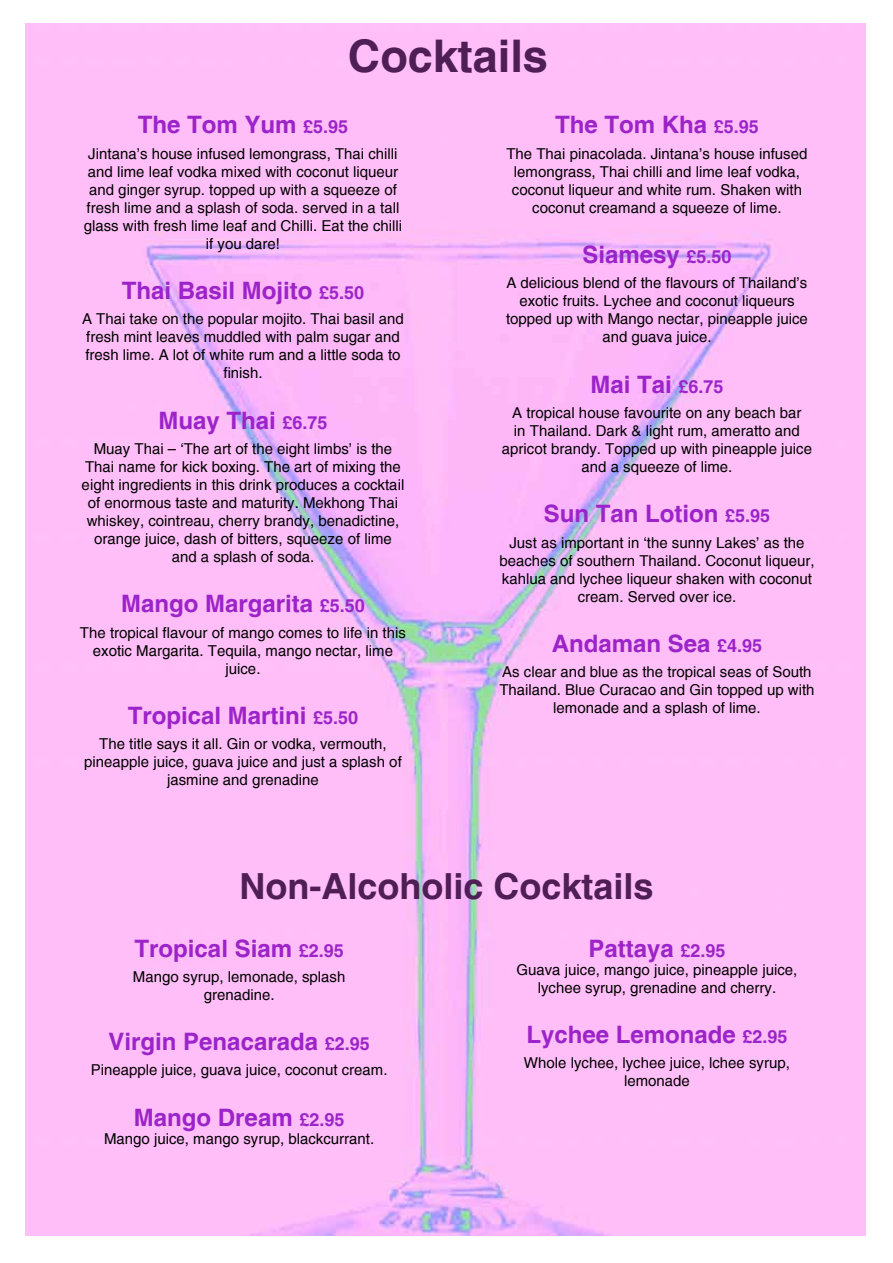
<style>
.page{position:relative;width:893px;height:1263px;background:#fff}
.page>*{position:absolute;margin:0;border:0;box-sizing:border-box;transform-origin:0 0}
.t1{font:700 45px "Helvetica";color:#4f1e56}
.t2{font:700 36px "Helvetica";color:#4f1e56}
.t3{font:700 24px "Helvetica";color:#9c23c9}
.t4{font:15px/18px "Helvetica";color:#000;text-align:center}
.s1{font-size:18px}
</style>
<div class="page">
<img style="left:26px;top:24px;width:840px;height:1212px">
<h1 class="t1" style="left:348px;top:28px;width:202px">Cocktails</h1>
<h3 class="t3" style="left:138px;top:110px;width:212px">The Tom Yum <span class="s1">£5.95</span></h3>
<p class="t4" style="left:84px;top:145px;width:320px">Jintana’s house infused lemongrass, Thai chilli and lime leaf vodka mixed with coconut liqueur and ginger syrup. topped up with a squeeze of fresh lime and a splash of soda. served in a tall glass with fresh lime leaf and Chilli. Eat the chilli if you dare!</p>
<h3 class="t3" style="left:122px;top:276px;width:244px">Thai Basil Mojito <span class="s1">£5.50</span></h3>
<p class="t4" style="left:82px;top:311px;width:323px">A Thai take on the popular mojito. Thai basil and fresh mint leaves muddled with palm sugar and fresh lime. A lot of white rum and a little soda to finish.</p>
<h3 class="t3" style="left:158px;top:405px;width:171px">Muay Thai <span class="s1">£6.75</span></h3>
<p class="t4" style="left:82px;top:440px;width:324px">Muay Thai – ‘The art of the eight limbs’ is the Thai name for kick boxing. The art of mixing the eight ingredients in this drink produces a cocktail of enormous taste and maturity. Mekhong Thai whiskey, cointreau, cherry brandy, benadictine, orange juice, dash of bitters, squeeze of lime and a splash of soda.</p>
<h3 class="t3" style="left:121px;top:589px;width:245px">Mango Margarita <span class="s1">£5.50</span></h3>
<p class="t4" style="left:80px;top:624px;width:327px">The tropical flavour of mango comes to life in this exotic Margarita. Tequila, mango nectar, lime juice.</p>
<h3 class="t3" style="left:128px;top:701px;width:232px">Tropical Martini <span class="s1">£5.50</span></h3>
<p class="t4" style="left:84px;top:735px;width:319px">The title says it all. Gin or vodka, vermouth, pineapple juice, guava juice and just a splash of jasmine and grenadine</p>
<h3 class="t3" style="left:555px;top:110px;width:205px">The Tom Kha <span class="s1">£5.95</span></h3>
<p class="t4" style="left:506px;top:145px;width:302px">The Thai pinacolada. Jintana’s house infused lemongrass, Thai chilli and lime leaf vodka, coconut liqueur and white rum. Shaken with coconut creamand a squeeze of lime.</p>
<h3 class="t3" style="left:582px;top:240px;width:151px">Siamesy <span class="s1">£5.50</span></h3>
<p class="t4" style="left:506px;top:275px;width:303px">A delicious blend of the flavours of Thailand’s exotic fruits. Lychee and coconut liqueurs topped up with Mango nectar, pineapple juice and guava juice.</p>
<h3 class="t3" style="left:590px;top:369px;width:135px">Mai Tai <span class="s1">£6.75</span></h3>
<p class="t4" style="left:502px;top:404px;width:312px">A tropical house favourite on any beach bar<br>in Thailand. Dark &amp; light rum, ameratto and apricot brandy. Topped up with pineapple juice and a squeeze of lime.</p>
<h3 class="t3" style="left:544px;top:499px;width:228px">Sun Tan Lotion <span class="s1">£5.95</span></h3>
<p class="t4" style="left:499px;top:534px;width:317px">Just as important in ‘the sunny Lakes’ as the beaches of southern Thailand. Coconut liqueur, kahlua and lychee liqueur shaken with coconut cream. Served over ice.</p>
<h3 class="t3" style="left:552px;top:629px;width:212px">Andaman Sea <span class="s1">£4.95</span></h3>
<p class="t4" style="left:499px;top:663px;width:317px">As clear and blue as the tropical seas of South<br>Thailand. Blue Curacao and Gin topped up with lemonade and a splash of lime.</p>
<h2 class="t2" style="left:239px;top:864px;width:416px">Non-Alcoholic Cocktails</h2>
<h3 class="t3" style="left:135px;top:933px;width:211px">Tropical Siam <span class="s1">£2.95</span></h3>
<p class="t4" style="left:133px;top:968px;width:214px">Mango syrup, lemonade, splash grenadine.</p>
<h3 class="t3" style="left:109px;top:1027px;width:263px">Virgin Penacarada <span class="s1">£2.95</span></h3>
<p class="t4" style="left:91px;top:1062px;width:298px">Pineapple juice, guava juice, coconut cream.</p>
<h3 class="t3" style="left:134px;top:1103px;width:212px">Mango Dream <span class="s1">£2.95</span></h3>
<p class="t4" style="left:104px;top:1130px;width:272px">Mango juice, mango syrup, blackcurrant.</p>
<h3 class="t3" style="left:588px;top:933px;width:139px">Pattaya <span class="s1">£2.95</span></h3>
<p class="t4" style="left:516px;top:961px;width:282px">Guava juice, mango juice, pineapple juice, lychee syrup, grenadine and cherry.</p>
<h3 class="t3" style="left:526px;top:1020px;width:263px">Lychee Lemonade <span class="s1">£2.95</span></h3>
<p class="t4" style="left:524px;top:1054px;width:267px">Whole lychee, lychee juice, lchee syrup, lemonade</p>
</div>
